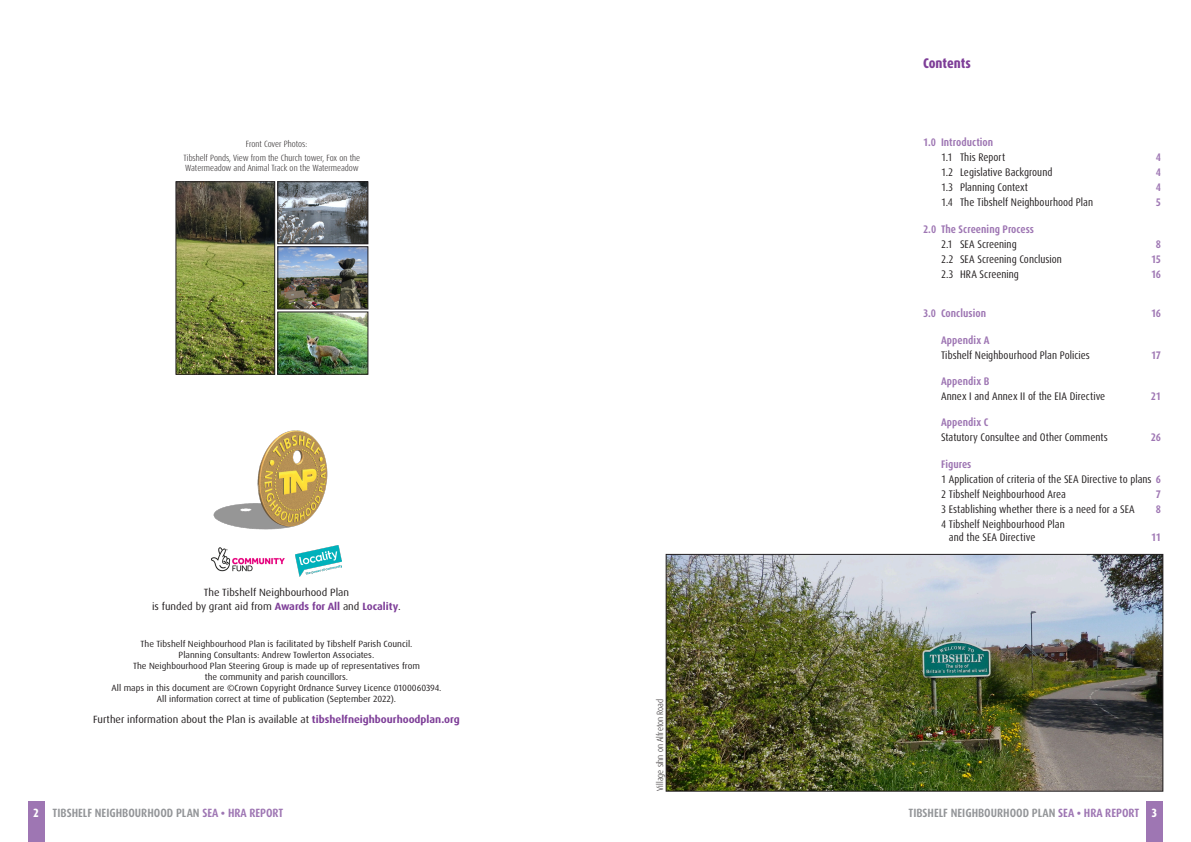
<style>
.page{position:relative;width:1191px;height:842px;background:#fff}
.page>*{position:absolute;margin:0;border:0;box-sizing:border-box;transform-origin:0 0}
.t1{font:800 condensed 14px "Dax Pro";letter-spacing:-.005em;color:#7e3e98}
.t2{font:700 condensed 12px "Dax Pro";color:#939598}
.t3{font:condensed 11px "Dax Pro";letter-spacing:.005em;color:#231f20}
.t4{font:700 condensed 11px "Dax Pro";letter-spacing:.005em;color:#9e76b3}
.t5{font:10.5px "Dax Pro";color:#231f20}
.t6{font:9px "Dax Pro";color:#231f20}
.t7{font:300 condensed 9px/10px "Dax Pro";color:#231f20}
.s1{font-weight:700;color:#7e3e98}
.s2{font-weight:700;color:#9e76b3}
.s3{font-weight:800;color:#fff}
.s4{color:#9e76b3}
</style>
<div class="page">
<div style="left:28px;top:801px;width:17px;height:41px;background:#9e76b3"></div>
<div style="left:1145px;top:801px;width:17px;height:41px;background:#9e76b3"></div>
<img style="left:213px;top:430px;width:115px;height:100px">
<img style="left:176px;top:181px;width:192px;height:193px">
<img style="left:665px;top:554px;width:498px;height:238px">
<img style="left:211px;top:547px;width:74px;height:25px">
<img style="left:296px;top:545px;width:45px;height:31px">
<p class="t7" style="left:246px;top:139px;width:63px">Front Cover Photos:</p>
<p class="t7" style="left:184px;top:153px;width:178px">Tibshelf Ponds, View from the Church tower, Fox on the<br>Watermeadow and Animal Track on the Watermeadow</p>
<p class="t5" style="left:204px;top:585px;width:147px">The Tibshelf Neighbourhood Plan</p>
<p class="t5" style="left:152px;top:599px;width:250px">is funded by grant aid from <span class="s1">Awards for All</span> and <span class="s1">Locality</span>.</p>
<p class="t6" style="left:140px;top:638px;width:273px">The Tibshelf Neighbourhood Plan is facilitated by Tibshelf Parish Council.</p>
<p class="t6" style="left:179px;top:649px;width:197px">Planning Consultants: Andrew Towlerton Associates.</p>
<p class="t6" style="left:133px;top:660px;width:288px">The Neighbourhood Plan Steering Group is made up of representatives from</p>
<p class="t6" style="left:205px;top:671px;width:145px">the community and parish councillors.</p>
<p class="t6" style="left:111px;top:682px;width:331px">All maps in this document are ©Crown Copyright Ordnance Survey Licence 0100060394.</p>
<p class="t6" style="left:157px;top:693px;width:240px">All information correct at time of publication (September 2022).</p>
<p class="t5" style="left:93px;top:712px;width:368px">Further information about the Plan is available at <span class="s1">tibshelfneighbourhoodplan.org</span></p>
<p class="t7" style="left:655px;top:791px;width:93px;rotate:-90deg">Village sihn on Alfreton Road</p>
<p class="t1" style="left:923px;top:54px;width:49px">Contents</p>
<p class="t4" style="left:923px;top:135px;width:72px">1.0 Introduction</p>
<p class="t3" style="left:941px;top:150px;width:66px">1.1 This Report</p>
<p class="t4" style="left:1155px;top:150px;width:7px">4</p>
<p class="t3" style="left:941px;top:165px;width:113px">1.2 Legislative Background</p>
<p class="t4" style="left:1155px;top:165px;width:7px">4</p>
<p class="t3" style="left:941px;top:180px;width:89px">1.3 Planning Context</p>
<p class="t4" style="left:1155px;top:180px;width:7px">4</p>
<p class="t3" style="left:941px;top:195px;width:153px">1.4 The Tibshelf Neighbourhood Plan</p>
<p class="t4" style="left:1155px;top:195px;width:7px">5</p>
<p class="t4" style="left:923px;top:222px;width:113px">2.0 The Screening Process</p>
<p class="t3" style="left:941px;top:237px;width:77px">2.1 SEA Screening</p>
<p class="t4" style="left:1155px;top:237px;width:7px">8</p>
<p class="t3" style="left:941px;top:252px;width:122px">2.2 SEA Screening Conclusion</p>
<p class="t4" style="left:1151px;top:252px;width:12px">15</p>
<p class="t3" style="left:941px;top:267px;width:79px">2.3 HRA Screening</p>
<p class="t4" style="left:1151px;top:267px;width:12px">16</p>
<p class="t4" style="left:923px;top:306px;width:64px">3.0 Conclusion</p>
<p class="t4" style="left:1151px;top:306px;width:12px">16</p>
<p class="t4" style="left:941px;top:333px;width:50px">Appendix A</p>
<p class="t3" style="left:941px;top:348px;width:150px">Tibshelf Neighbourhood Plan Policies</p>
<p class="t4" style="left:1151px;top:348px;width:11px">17</p>
<p class="t4" style="left:941px;top:374px;width:50px">Appendix B</p>
<p class="t3" style="left:941px;top:389px;width:166px">Annex I and Annex II of the EIA Directive</p>
<p class="t4" style="left:1150px;top:389px;width:12px">21</p>
<p class="t4" style="left:941px;top:416px;width:49px">Appendix C</p>
<p class="t3" style="left:941px;top:431px;width:168px">Statutory Consultee and Other Comments</p>
<p class="t4" style="left:1150px;top:431px;width:12px">26</p>
<p class="t4" style="left:941px;top:457px;width:32px">Figures</p>
<p class="t3" style="left:941px;top:472px;width:222px">1 Application of criteria of the SEA Directive to plans <span class="s2">6</span></p>
<p class="t3" style="left:941px;top:487px;width:126px">2 Tibshelf Neighbourhood Area</p>
<p class="t4" style="left:1155px;top:487px;width:7px">7</p>
<p class="t3" style="left:941px;top:502px;width:195px">3 Establishing whether there is a need for a SEA</p>
<p class="t4" style="left:1155px;top:502px;width:7px">8</p>
<p class="t3" style="left:941px;top:517px;width:125px">4 Tibshelf Neighbourhood Plan</p>
<p class="t3" style="left:949px;top:530px;width:88px">and the SEA Directive</p>
<p class="t4" style="left:1151px;top:530px;width:11px">11</p>
<p class="t2" style="left:33px;top:805px;width:252px"><span class="s3">2</span> TIBSHELF NEIGHBOURHOOD PLAN <span class="s4">SEA • HRA REPORT</span></p>
<p class="t2" style="left:908px;top:805px;width:250px">TIBSHELF NEIGHBOURHOOD PLAN <span class="s4">SEA • HRA REPORT</span> <span class="s3">3</span></p>
</div>
